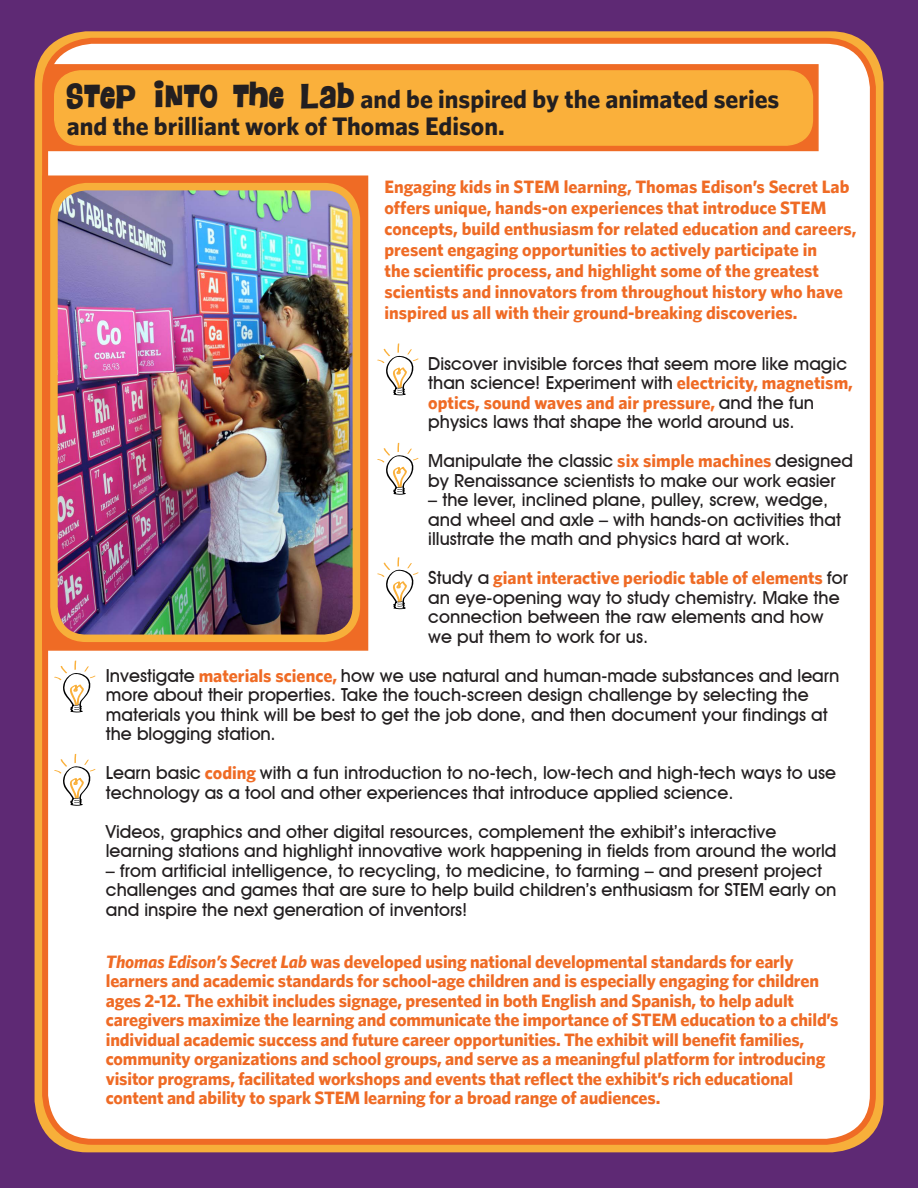
<style>
.page{position:relative;width:918px;height:1188px;background:#5e2974}
.page>*{position:absolute;margin:0;border:0;box-sizing:border-box;transform-origin:0 0}
.t1{font:700 25.5px/27px "Whitney";color:#231f20}
.t2{font:500 18px/19.5px "Avant Garde IT Cby BT";color:#231f20}
.t3{font:700 18px/19.5px "Whitney";letter-spacing:-.01em;color:#ef6b25}
.s1{font-family:"Floraless";font-weight:400;font-size:28.5px}
.s2{font-family:"Whitney";font-weight:700;color:#ef6b25}
.s3{font-style:italic}
</style>
<div class="page">
<div style="left:35px;top:31px;width:848px;height:1121px;border:10px solid #f7af3a;border-radius:48px"></div>
<div style="left:45px;top:41px;width:828px;height:1101px;background:#fff;border-radius:48px"></div>
<div style="left:42px;top:38px;width:834px;height:1107px;border:6px solid #ef6b25;border-radius:48px"></div>
<div style="left:48px;top:64px;width:771px;height:87px;background:#ef6b25;border:2px solid #ef6b25"></div>
<div style="left:55px;top:71px;width:757px;height:74px;background:#fab03b;border-radius:26px"></div>
<div style="left:54px;top:70px;width:759px;height:76px;border:2px solid #fab03b;border-radius:26px"></div>
<div style="left:42px;top:176px;width:326px;height:475px;background:#ef6b25"></div>
<img style="left:59px;top:192px;width:292px;height:441px">
<div style="left:50px;top:183px;width:310px;height:459px;border:8px solid #f7af3a;border-radius:32px"></div>
<svg style="left:377px;top:343px;width:42px;height:52px"></svg>
<svg style="left:377px;top:443px;width:42px;height:52px"></svg>
<svg style="left:377px;top:557px;width:42px;height:52px"></svg>
<svg style="left:54px;top:660px;width:42px;height:53px"></svg>
<svg style="left:54px;top:754px;width:42px;height:52px"></svg>
<p class="t1" style="left:67px;top:84px;width:714px"><span class="s1">Step into the Lab</span> and be inspired by the animated series and the brilliant work of Thomas Edison.</p>
<p class="t3" style="left:384px;top:175px;width:473px;line-height:21.1px">Engaging kids in STEM learning, Thomas Edison’s Secret Lab offers unique, hands-on experiences that introduce STEM concepts, build enthusiasm for related education and careers, present engaging opportunities to actively participate in<br>the scientific process, and highlight some of the greatest scientists and innovators from throughout history who have inspired us all with their ground-breaking discoveries.</p>
<p class="t2" style="left:428px;top:353px;width:426px">Discover invisible forces that seem more like magic than science! Experiment with <span class="s2">electricity, magnetism, optics, sound waves and air pressure,</span> and the fun physics laws that shape the world around us.</p>
<p class="t2" style="left:428px;top:451px;width:426px">Manipulate the classic <span class="s2">six simple machines</span> designed by Renaissance scientists to make our work easier</p>
<p class="t2" style="left:428px;top:490px;width:414px">– the lever, inclined plane, pulley, screw, wedge, and wheel and axle – with hands-on activities that illustrate the math and physics hard at work.</p>
<p class="t2" style="left:428px;top:568px;width:421px">Study a <span class="s2">giant interactive periodic table of elements</span> for an eye-opening way to study chemistry. Make the connection between the raw elements and how we put them to work for us.</p>
<p class="t2" style="left:106px;top:665px;width:735px">Investigate <span class="s2">materials science,</span> how we use natural and human-made substances and learn more about their properties. Take the touch-screen design challenge by selecting the materials you think will be best to get the job done, and then document your findings at the blogging station.</p>
<p class="t2" style="left:106px;top:763px;width:732px">Learn basic <span class="s2">coding</span> with a fun introduction to no-tech, low-tech and high-tech ways to use technology as a tool and other experiences that introduce applied science.</p>
<p class="t2" style="left:106px;top:821px;width:732px">Videos, graphics and other digital resources, complement the exhibit’s interactive learning stations and highlight innovative work happening in fields from around the world</p>
<p class="t2" style="left:106px;top:860px;width:732px">– from artificial intelligence, to recycling, to medicine, to farming – and present project challenges and games that are sure to help build children’s enthusiasm for STEM early on and inspire the next generation of inventors!</p>
<p class="t3" style="left:106px;top:951px;width:734px"><span class="s3">Thomas Edison’s Secret Lab</span> was developed using national developmental standards for early learners and academic standards for school-age children and is especially engaging for children ages 2-12. The exhibit includes signage, presented in both English and Spanish, to help adult caregivers maximize the learning and communicate the importance of STEM education to a child’s individual academic success and future career opportunities. The exhibit will benefit families, community organizations and school groups, and serve as a meaningful platform for introducing visitor programs, facilitated workshops and events that reflect the exhibit’s rich educational content and ability to spark STEM learning for a broad range of audiences.</p>
</div>
